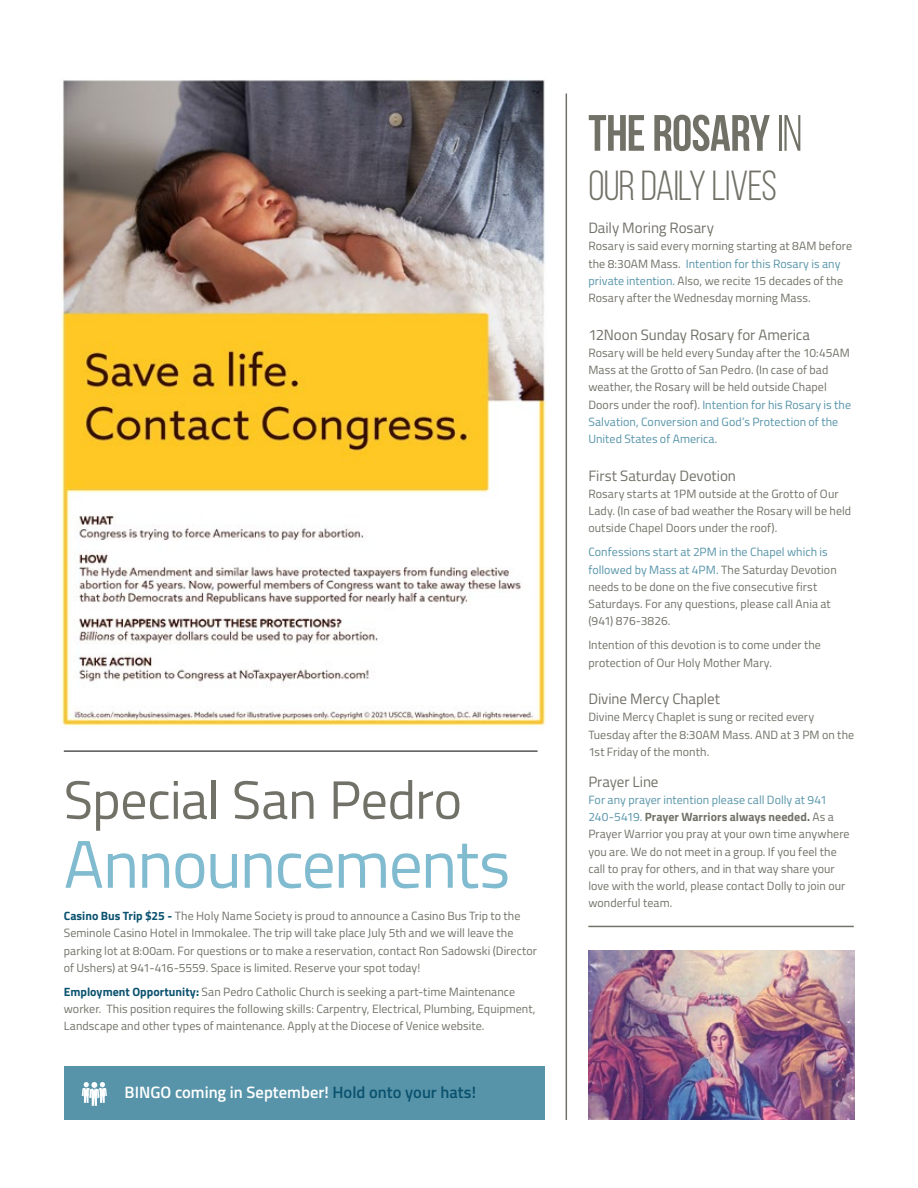
<style>
.page{position:relative;width:918px;height:1188px;background:#fff}
.page>*{position:absolute;margin:0;border:0;box-sizing:border-box;transform-origin:0 0}
.t1{font:67.5px "Titillium";letter-spacing:-.025em;color:#81bbcf}
.t2{font:54px "Titillium";letter-spacing:-.005em;color:#727168}
.t3{font:51px "Bebas Neue";letter-spacing:-.01em;color:#727168}
.t4{font:42px "Bebas Neue";letter-spacing:-.015em;color:#727168}
.t5{font:600 16.5px "Titillium";color:#fff}
.t6{font:15px "Titillium";letter-spacing:-.005em;color:#727168}
.t7{font:12px/17.2px "Titillium";letter-spacing:.005em;color:#727168}
.s1{font-weight:700;color:#0b526f}
.s2{color:#0b526f}
.s3{font-style:inherit}
.s4{color:#5794a9}
.s5{font-weight:700}
</style>
<div class="page">
<img style="left:588px;top:950px;width:266px;height:170px">
<img style="left:61px;top:80px;width:485px;height:646px">
<div style="left:64px;top:1067px;width:480px;height:53px;background:#5794a9"></div>
<svg style="left:82px;top:1082px;width:25px;height:24px"></svg>
<hr style="left:64px;top:751px;width:474px;height:1px;background:#000">
<hr style="left:566px;top:94px;width:1px;height:1026px;background:#727168">
<hr style="left:588px;top:926px;width:266px;height:1px;background:#727168">
<h2 class="t2" style="left:64px;top:760px;width:400px">Special San Pedro</h2>
<h1 class="t1" style="left:64px;top:815px;width:448px">Announcements</h1>
<p class="t7" style="left:64px;top:907px;width:475px"><span class="s1">Casino Bus Trip $25 -</span> The Holy Name Society is proud to announce a Casino Bus Trip to the Seminole Casino Hotel in Immokalee. The trip will take place July 5th and we will leave the parking lot at 8:00am. For questions or to make a reservation, contact Ron Sadowski (Director of Ushers) at 941-416-5559. Space is limited. Reserve your spot today!</p>
<p class="t7" style="left:64px;top:982px;width:473px"><span class="s1">Employment Opportunity:</span> San Pedro Catholic Church is seeking a part-time Maintenance worker. This position requires the following skills: Carpentry, Electrical, Plumbing, Equipment,<br>Landscape and other types of maintenance. Apply at the Diocese of Venice website.</p>
<h3 class="t5" style="left:125px;top:1079px;width:353px">BINGO coming in September! <span class="s2">Hold onto your hats!</span></h3>
<h3 class="t3" style="left:588px;top:105px;width:215px">THE ROSARY <span class="s3">IN</span></h3>
<h3 class="t4" style="left:588px;top:163px;width:190px">OUR DAILY LIVES</h3>
<p class="t6" style="left:588px;top:217px;width:127px">Daily Moring Rosary</p>
<p class="t7" style="left:588px;top:237px;width:265px">Rosary is said every morning starting at 8AM before the 8:30AM Mass. <span class="s4">Intention for this Rosary is any private intention.</span> Also, we recite 15 decades of the Rosary after the Wednesday morning Mass.</p>
<p class="t6" style="left:588px;top:323px;width:223px">12Noon Sunday Rosary for America</p>
<p class="t7" style="left:588px;top:343px;width:264px">Rosary will be held every Sunday after the 10:45AM Mass at the Grotto of San Pedro. (In case of bad weather, the Rosary will be held outside Chapel Doors under the roof). <span class="s4">Intention for his Rosary is the Salvation, Conversion and God’s Protection of the United States of America.</span></p>
<p class="t6" style="left:588px;top:464px;width:149px">First Saturday Devotion</p>
<p class="t7" style="left:588px;top:484px;width:264px">Rosary starts at 1PM outside at the Grotto of Our<br>Lady. (In case of bad weather the Rosary will be held outside Chapel Doors under the roof).</p>
<p class="t7" style="left:588px;top:543px;width:250px"><span class="s4">Confessions start at 2PM in the Chapel which is followed by Mass at 4PM.</span> The Saturday Devotion needs to be done on the five consecutive first Saturdays. For any questions, please call Ania at (941) 876-3826.</p>
<p class="t7" style="left:588px;top:636px;width:234px">Intention of this devotion is to come under the protection of Our Holy Mother Mary.</p>
<p class="t6" style="left:588px;top:688px;width:133px">Divine Mercy Chaplet</p>
<p class="t7" style="left:588px;top:708px;width:267px">Divine Mercy Chaplet is sung or recited every<br>Tuesday after the 8:30AM Mass. AND at 3 PM on the<br>1st Friday of the month.</p>
<p class="t6" style="left:588px;top:770px;width:72px">Prayer Line</p>
<p class="t7" style="left:588px;top:790px;width:263px"><span class="s4">For any prayer intention please call Dolly at 941<br>240-5419.</span> <span class="s5">Prayer Warriors always needed.</span> As a Prayer Warrior you pray at your own time anywhere you are. We do not meet in a group. If you feel the call to pray for others, and in that way share your love with the world, please contact Dolly to join our wonderful team.</p>
</div>
